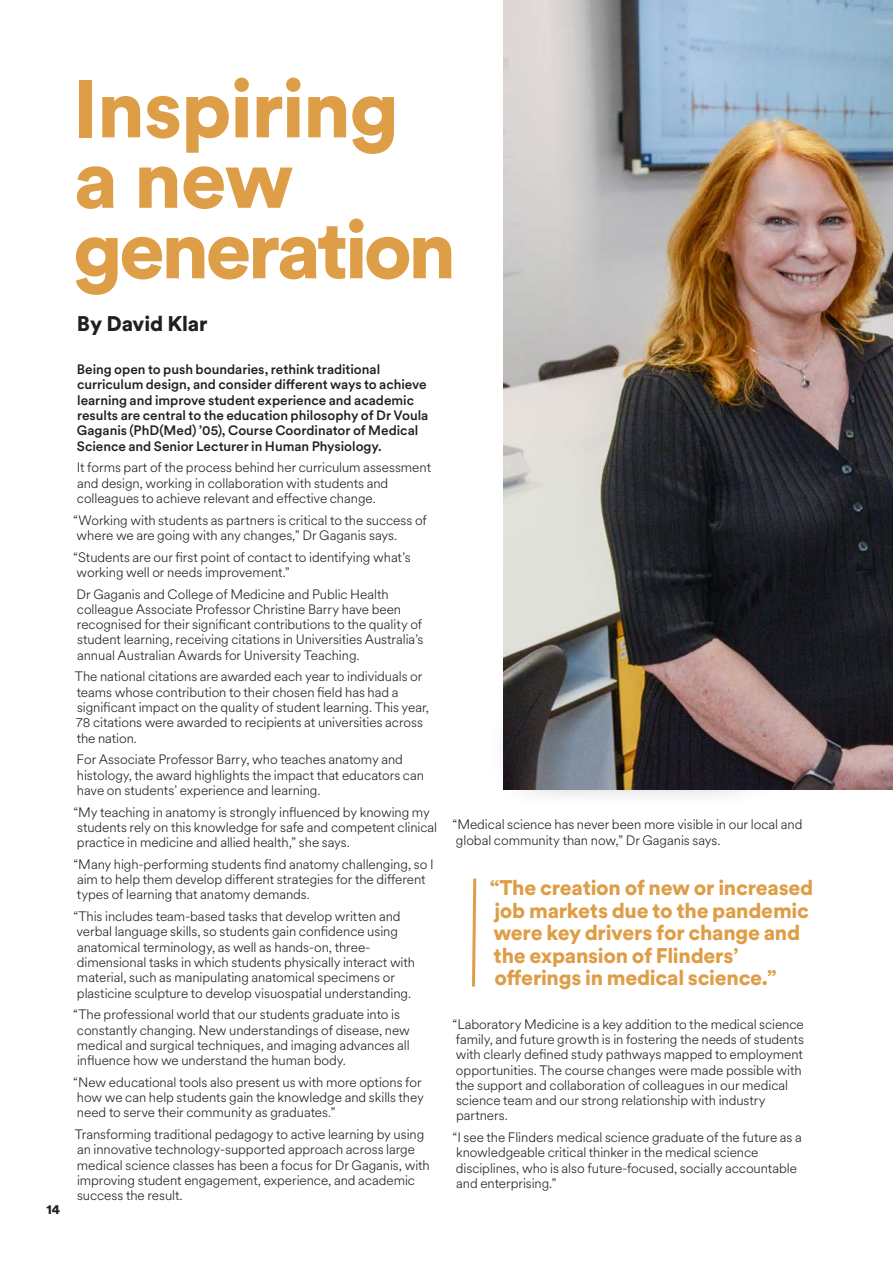
<style>
.page{position:relative;width:893px;height:1263px;background:#fff}
.page>*{position:absolute;margin:0;border:0;box-sizing:border-box;transform-origin:0 0}
.MPH___Article_Headli{font:900 81px/70.5px "Circular XX";letter-spacing:-.035em;color:#de9e47}
.MPH___Body{font:900 21px/22.5px "Circular XX";letter-spacing:-.015em;color:#de9e47}
.MPH___Article_Headli-2{font:900 21px "Circular XX";letter-spacing:-.005em;color:#231f20}
.MPH___Body-2{font:300 13.5px/15.3px "Circular XX";letter-spacing:-.005em;color:#231f20}
.MPH___Body-3{font:500 13.5px/15.3px "Circular XX";color:#231f20}
.t1{font:900 13.5px "Circular XX";color:#231f20}
</style>
<div class="page">
<div style="left:489px;top:692px;width:375px;height:116px;background:#231f20;opacity:.75"></div>
<svg style="left:472px;top:878px;width:5px;height:109px"></svg>
<img style="left:504px;top:0;width:389px;height:789px">
<p class="t1" style="left:46px;top:1200px;width:15px">14</p>
<p class="MPH___Article_Headli" style="left:73px;top:71px;width:385px">Inspiring a new generation</p>
<p class="MPH___Article_Headli-2" style="left:77px;top:309px;width:132px">By David Klar</p>
<p class="MPH___Body-3" style="left:77px;top:361px;width:353px">Being open to push boundaries, rethink traditional curriculum design, and consider different ways to achieve learning and improve student experience and academic results are central to the education philosophy of Dr Voula Gaganis (PhD(Med) ’05), Course Coordinator of Medical Science and Senior Lecturer in Human Physiology.</p>
<p class="MPH___Body-2" style="left:77px;top:459px;width:356px">It forms part of the process behind her curriculum assessment and design, working in collaboration with students and colleagues to achieve relevant and effective change.</p>
<p class="MPH___Body-2" style="left:73px;top:512px;width:355px">“Working with students as partners is critical to the success of where we are going with any changes,” Dr Gaganis says.</p>
<p class="MPH___Body-2" style="left:73px;top:549px;width:339px">“Students are our first point of contact to identifying what’s working well or needs improvement.”</p>
<p class="MPH___Body-2" style="left:77px;top:586px;width:348px">Dr Gaganis and College of Medicine and Public Health colleague Associate Professor Christine Barry have been recognised for their significant contributions to the quality of student learning, receiving citations in Universities Australia’s annual Australian Awards for University Teaching.</p>
<p class="MPH___Body-2" style="left:75px;top:668px;width:356px">The national citations are awarded each year to individuals or teams whose contribution to their chosen field has had a significant impact on the quality of student learning. This year, 78 citations were awarded to recipients at universities across the nation.</p>
<p class="MPH___Body-2" style="left:77px;top:751px;width:349px">For Associate Professor Barry, who teaches anatomy and histology, the award highlights the impact that educators can have on students’ experience and learning.</p>
<p class="MPH___Body-2" style="left:73px;top:804px;width:365px">“My teaching in anatomy is strongly influenced by knowing my students rely on this knowledge for safe and competent clinical practice in medicine and allied health,” she says.</p>
<p class="MPH___Body-2" style="left:73px;top:856px;width:362px">“Many high-performing students find anatomy challenging, so I aim to help them develop different strategies for the different types of learning that anatomy demands.</p>
<p class="MPH___Body-2" style="left:73px;top:908px;width:343px">“This includes team-based tasks that develop written and verbal language skills, so students gain confidence using anatomical terminology, as well as hands-on, three&shy;dimensional tasks in which students physically interact with material, such as manipulating anatomical specimens or plasticine sculpture to develop visuospatial understanding.</p>
<p class="MPH___Body-2" style="left:73px;top:1006px;width:338px">“The professional world that our students graduate into is constantly changing. New understandings of disease, new medical and surgical techniques, and imaging advances all influence how we understand the human body.</p>
<p class="MPH___Body-2" style="left:73px;top:1074px;width:352px">“New educational tools also present us with more options for how we can help students gain the knowledge and skills they need to serve their community as graduates.”</p>
<p class="MPH___Body-2" style="left:75px;top:1126px;width:357px">Transforming traditional pedagogy to active learning by using an innovative technology-supported approach across large medical science classes has been a focus for Dr Gaganis, with improving student engagement, experience, and academic success the result.</p>
<p class="MPH___Body-2" style="left:452px;top:816px;width:352px">“Medical science has never been more visible in our local and global community than now,” Dr Gaganis says.</p>
<p class="MPH___Body" style="left:490px;top:876px;width:325px">“The creation of new or increased job markets due to the pandemic were key drivers for change and the expansion of Flinders’ offerings in medical science.”</p>
<p class="MPH___Body-2" style="left:452px;top:1016px;width:353px">“Laboratory Medicine is a key addition to the medical science family, and future growth is in fostering the needs of students with clearly defined study pathways mapped to employment opportunities. The course changes were made possible with the support and collaboration of colleagues in our medical science team and our strong relationship with industry partners.</p>
<p class="MPH___Body-2" style="left:452px;top:1129px;width:351px">“I see the Flinders medical science graduate of the future as a knowledgeable critical thinker in the medical science disciplines, who is also future-focused, socially accountable and enterprising.”</p>
</div>
